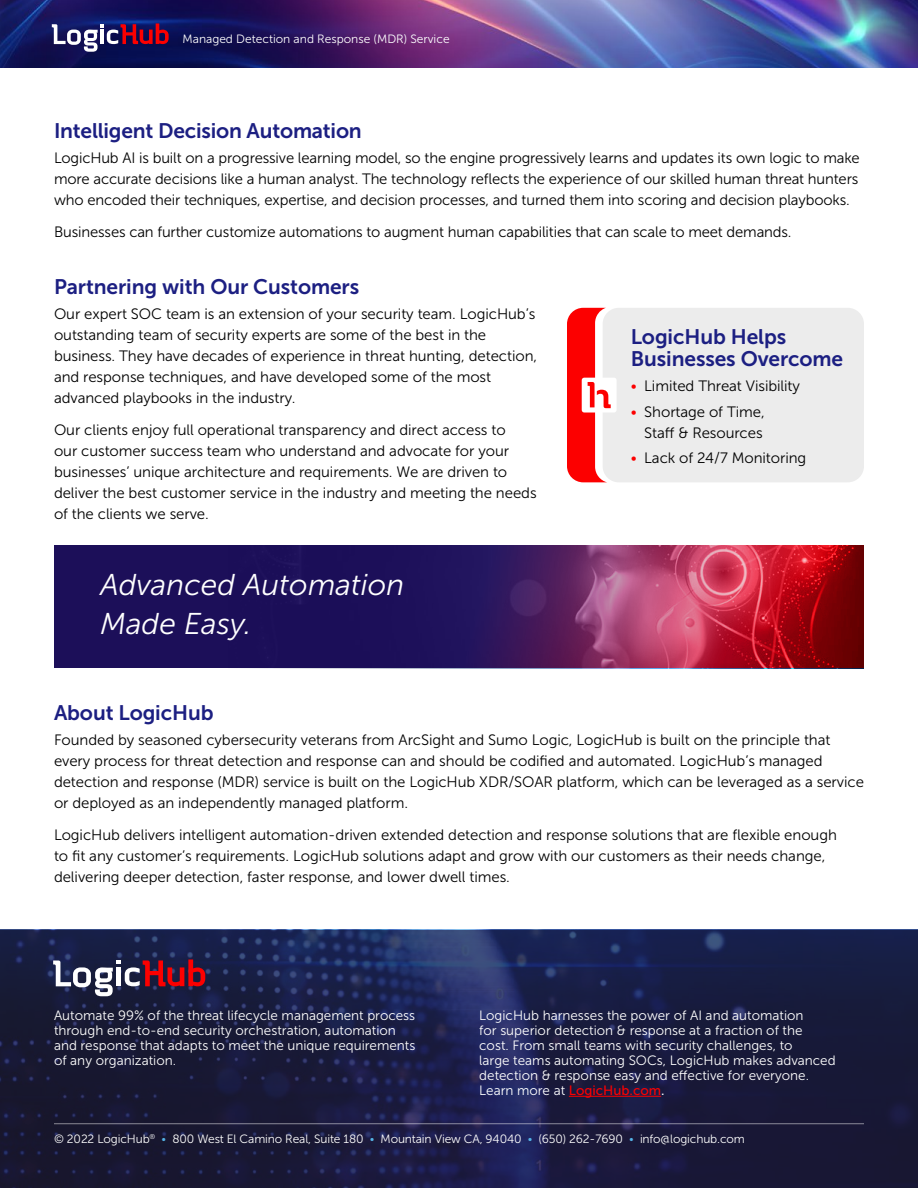
<style>
.page{position:relative;width:918px;height:1188px;background:#fff}
.page>*{position:absolute;margin:0;border:0;box-sizing:border-box;transform-origin:0 0}
.t1{font:italic 30px/39px "Museo Sans 300";color:#fff}
.t2{font:21px/22.5px "Museo Sans 700";letter-spacing:-.005em;color:#1c1f82}
.t3{font:15px/21px "Museo Sans 300";letter-spacing:-.005em;color:#000}
.t4{font:13.5px/15px "Museo Sans 300";color:#fff}
.t5{font:13.5px "Museo Sans 500";color:#fc0000}
.t6{font:12px "Museo Sans 300";letter-spacing:-.01em;color:#fff}
.s1{color:#fc0000}
.s2{font-family:"Museo Sans 300";color:#fff}
.s3{color:#fff}
.s4{font-family:"Museo Sans 100";color:#54b3e6}
</style>
<div class="page">
<svg style="left:0;top:930px;width:918px;height:258px;background:#1a1d41"></svg>
<hr style="left:569px;top:1096px;width:92px;height:1px;background:#fc0000">
<svg style="left:53px;top:959px;width:152px;height:37px;background:#60425a"></svg>
<img style="left:0;top:0;width:918px;height:68px">
<svg style="left:52px;top:23px;width:117px;height:29px;background:#56396a"></svg>
<hr style="left:54px;top:1123px;width:810px;height:1px;background:#fff">
<svg style="left:54px;top:545px;width:810px;height:123px;background:#541b54"></svg>
<div style="left:603px;top:308px;width:261px;height:174px;background:#ececec;border-radius:16px"></div>
<div style="left:582px;top:378px;width:35px;height:35px;background:#fff;border-radius:3px"></div>
<svg style="left:567px;top:308px;width:44px;height:174px"></svg>
<p class="t6" style="left:183px;top:33px;width:269px">Managed Detection and Response (MDR) Service</p>
<h2 class="t2" style="left:54px;top:119px;width:309px">Intelligent Decision Automation</h2>
<p class="t3" style="left:54px;top:148px;width:807px;text-align:justify">LogicHub AI is built on a progressive learning model, so the engine progressively learns and updates its own logic to make more accurate decisions like a human analyst. The technology reflects the experience of our skilled human threat hunters who encoded their techniques, expertise, and decision processes, and turned them into scoring and decision playbooks.</p>
<p class="t3" style="left:54px;top:221px;width:739px">Businesses can further customize automations to augment human capabilities that can scale to meet demands.</p>
<h2 class="t2" style="left:54px;top:276px;width:307px">Partnering with Our Customers</h2>
<p class="t3" style="left:54px;top:304px;width:485px">Our expert SOC team is an extension of your security team. LogicHub’s outstanding team of security experts are some of the best in the business. They have decades of experience in threat hunting, detection, and response techniques, and have developed some of the most advanced playbooks in the industry.</p>
<p class="t3" style="left:54px;top:420px;width:484px">Our clients enjoy full operational transparency and direct access to<br>our customer success team who understand and advocate for your businesses’ unique architecture and requirements. We are driven to deliver the best customer service in the industry and meeting the needs of the clients we serve.</p>
<h2 class="t2" style="left:631px;top:325px;width:214px">LogicHub Helps<br>Businesses Overcome</h2>
<p class="t3" style="left:631px;top:376px;width:171px"><span class="s1">•</span> Limited Threat Visibility</p>
<p class="t3" style="left:631px;top:401px;width:135px;text-align:right"><span class="s1">•</span> Shortage of Time,<br>Staff &amp; Resources</p>
<p class="t3" style="left:631px;top:447px;width:177px"><span class="s1">•</span> Lack of 24/7 Monitoring</p>
<h1 class="t1" style="left:100px;top:565px;width:306px">Advanced Automation<br>Made Easy.</h1>
<h2 class="t2" style="left:54px;top:701px;width:161px">About LogicHub</h2>
<p class="t3" style="left:54px;top:729px;width:811px">Founded by seasoned cybersecurity veterans from ArcSight and Sumo Logic, LogicHub is built on the principle that every process for threat detection and response can and should be codified and automated. LogicHub’s managed detection and response (MDR) service is built on the LogicHub XDR/SOAR platform, which can be leveraged as a service or deployed as an independently managed platform.</p>
<p class="t3" style="left:54px;top:824px;width:784px">LogicHub delivers intelligent automation-driven extended detection and response solutions that are flexible enough to fit any customer’s requirements. LogicHub solutions adapt and grow with our customers as their needs change, delivering deeper detection, faster response, and lower dwell times.</p>
<p class="t4" style="left:54px;top:1008px;width:363px">Automate 99% of the threat lifecycle management process through end-to-end security orchestration, automation and response that adapts to meet the unique requirements of any organization.</p>
<p class="t4" style="left:479px;top:1008px;width:358px">LogicHub harnesses the power of AI and automation<br>for superior detection &amp; response at a fraction of the<br>cost. From small teams with security challenges, to<br>large teams automating SOCs, LogicHub makes advanced detection &amp; response easy and effective for everyone.</p>
<p class="t5" style="left:479px;top:1083px;width:187px"><span class="s2">Learn more at</span> LogicHub.com<span class="s3">.</span></p>
<p class="t6" style="left:54px;top:1132px;width:692px">© 2022 LogicHub<sup>®</sup> <span class="s4">•</span> 800 West El Camino Real, Suite 180 <span class="s4">•</span> Mountain View CA, 94040 <span class="s4">•</span> (650) 262-7690 <span class="s4">•</span> info@logichub.com</p>
</div>
